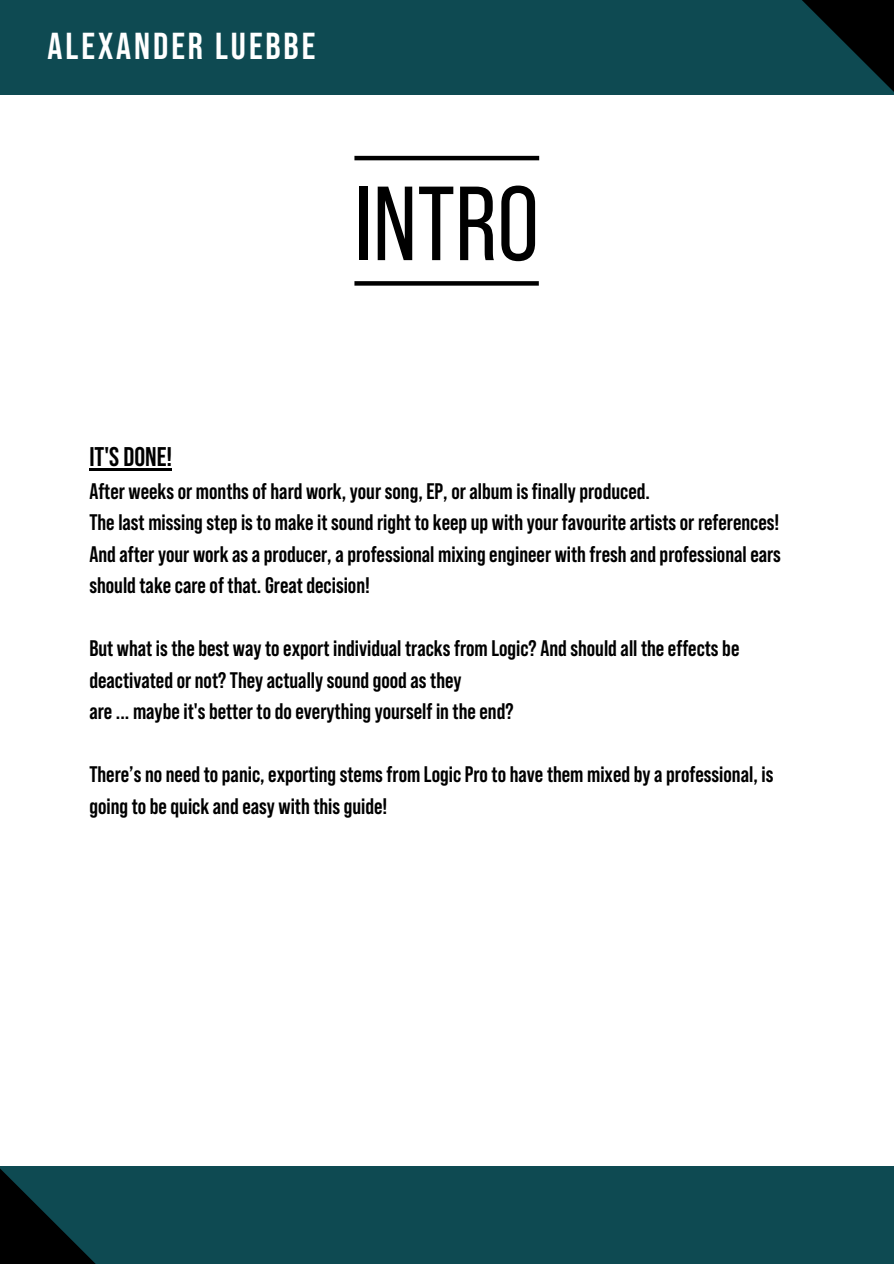
<style>
.page{position:relative;width:894px;height:1264px;background:#fff}
.page>*{position:absolute;margin:0;border:0;box-sizing:border-box;transform-origin:0 0}
.t1{font:105px "Bebas Neue Pro";color:#000}
.t2{font:700 37.5px "Bebas Neue Pro";letter-spacing:.08em;color:#fff}
.t3{font:700 27px "Bebas Neue Pro";color:#000}
.t4{font:700 22.5px/31.5px "Bebas Neue Pro";color:#000}
</style>
<div class="page">
<div style="left:0;top:1166px;width:893px;height:97px;background:#0e4a52"></div>
<div style="left:0;top:0;width:893px;height:95px;background:#0e4a52"></div>
<svg style="left:802px;top:0;width:91px;height:91px"></svg>
<svg style="left:0;top:1168px;width:95px;height:95px"></svg>
<hr style="left:89px;top:468px;width:83px;height:2px;background:#000">
<div style="left:354px;top:281px;width:184px;height:5px;background:#000"></div>
<hr style="left:354px;top:156px;width:185px;height:4px;background:#000">
<p class="t2" style="left:48px;top:22px;width:269px">ALEXANDER LUEBBE</p>
<p class="t1" style="left:354px;top:155px;width:186px">INTRO</p>
<p class="t3" style="left:89px;top:439px;width:84px">IT'S DONE!</p>
<h2 class="t4" style="left:89px;top:474px;width:562px">After weeks or months of hard work, your song, EP, or album is finally produced.</h2>
<p class="t4" style="left:89px;top:505px;width:691px">The last missing step is to make it sound right to keep up with your favourite artists or references!</p>
<p class="t4" style="left:89px;top:537px;width:693px">And after your work as a producer, a professional mixing engineer with fresh and professional ears should take care of that. Great decision!</p>
<h1 class="t4" style="left:89px;top:631px;width:651px">But what is the best way to export individual tracks from Logic? And should all the effects be deactivated or not? They actually sound good as they</h1>
<p class="t4" style="left:89px;top:694px;width:425px">are ... maybe it's better to do everything yourself in the end?</p>
<p class="t4" style="left:89px;top:757px;width:685px">There’s no need to panic, exporting stems from Logic Pro to have them mixed by a professional, is going to be quick and easy with this guide!</p>
</div>
